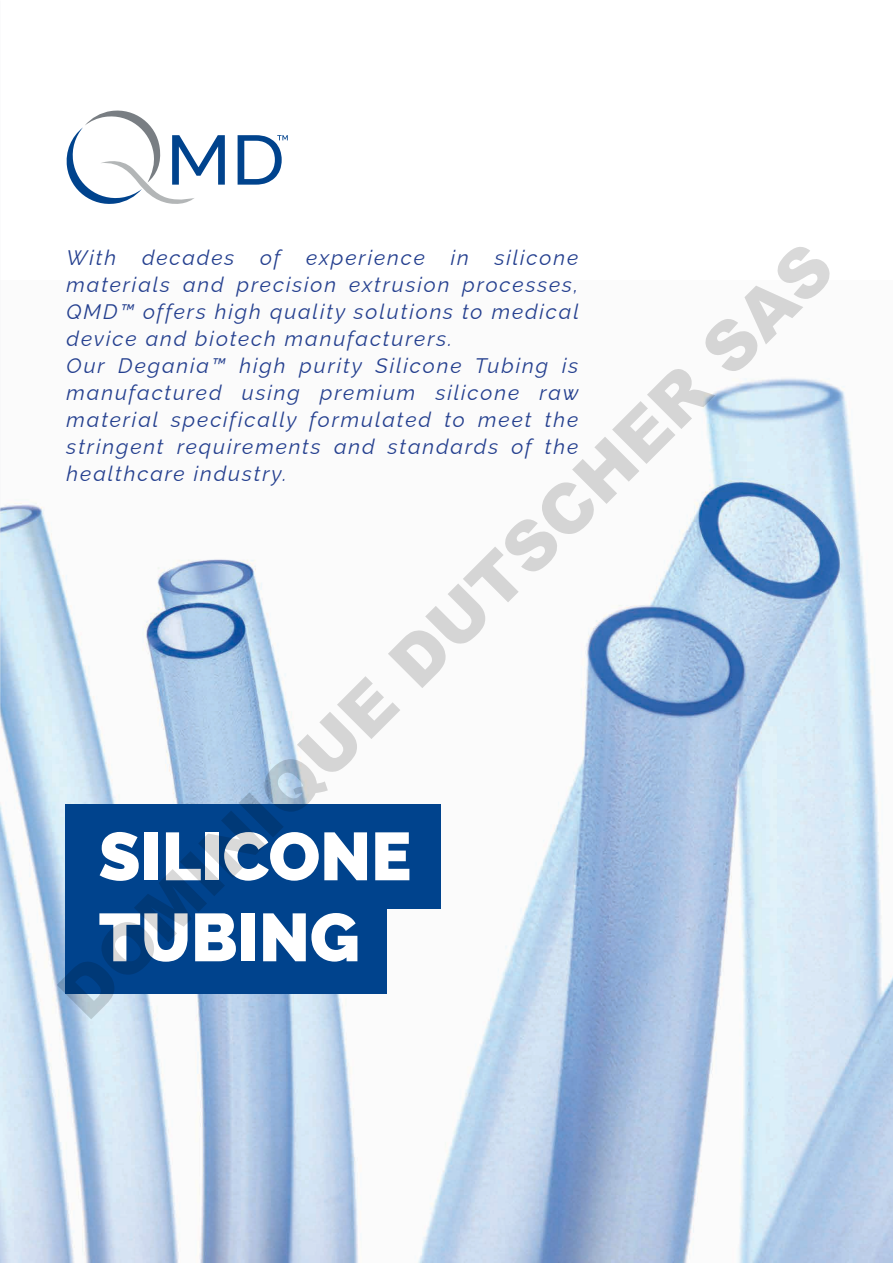
<style>
.page{position:relative;width:893px;height:1263px;background:#fff}
.page>*{position:absolute;margin:0;border:0;box-sizing:border-box;transform-origin:0 0}
.t1{font:900 67.95px "Arial";color:rgb(0 0 0/.15)}
.t2{font:900 67.5px/81px "Raleway";color:#fff}
.t3{font:italic 21px/27px "Raleway";letter-spacing:.09em;color:#25408f}
</style>
<div class="page">
<img style="left:0;top:378px;width:893px;height:885px">
<div style="left:65px;top:804px;width:376px;height:104px;background:#00438d"></div>
<div style="left:65px;top:889px;width:322px;height:104px;background:#00438d"></div>
<svg style="left:238px;top:135px;width:50px;height:50px"></svg>
<svg style="left:66px;top:110px;width:159px;height:94px"></svg>
<h1 class="t1" style="left:35px;top:971px;width:1063px;rotate:-45deg">DOMINIQUE DUTSCHER SAS</h1>
<p class="t3" style="left:67px;top:241px;width:514px">With decades of experience in silicone materials and precision extrusion processes, QMD™ offers high quality solutions to medical device and biotech manufacturers.<br>Our Degania™ high purity Silicone Tubing is manufactured using premium silicone raw material specifically formulated to meet the stringent requirements and standards of the healthcare industry.</p>
<h2 class="t2" style="left:99px;top:808px;width:314px">SILICONE<br>TUBING</h2>
</div>
